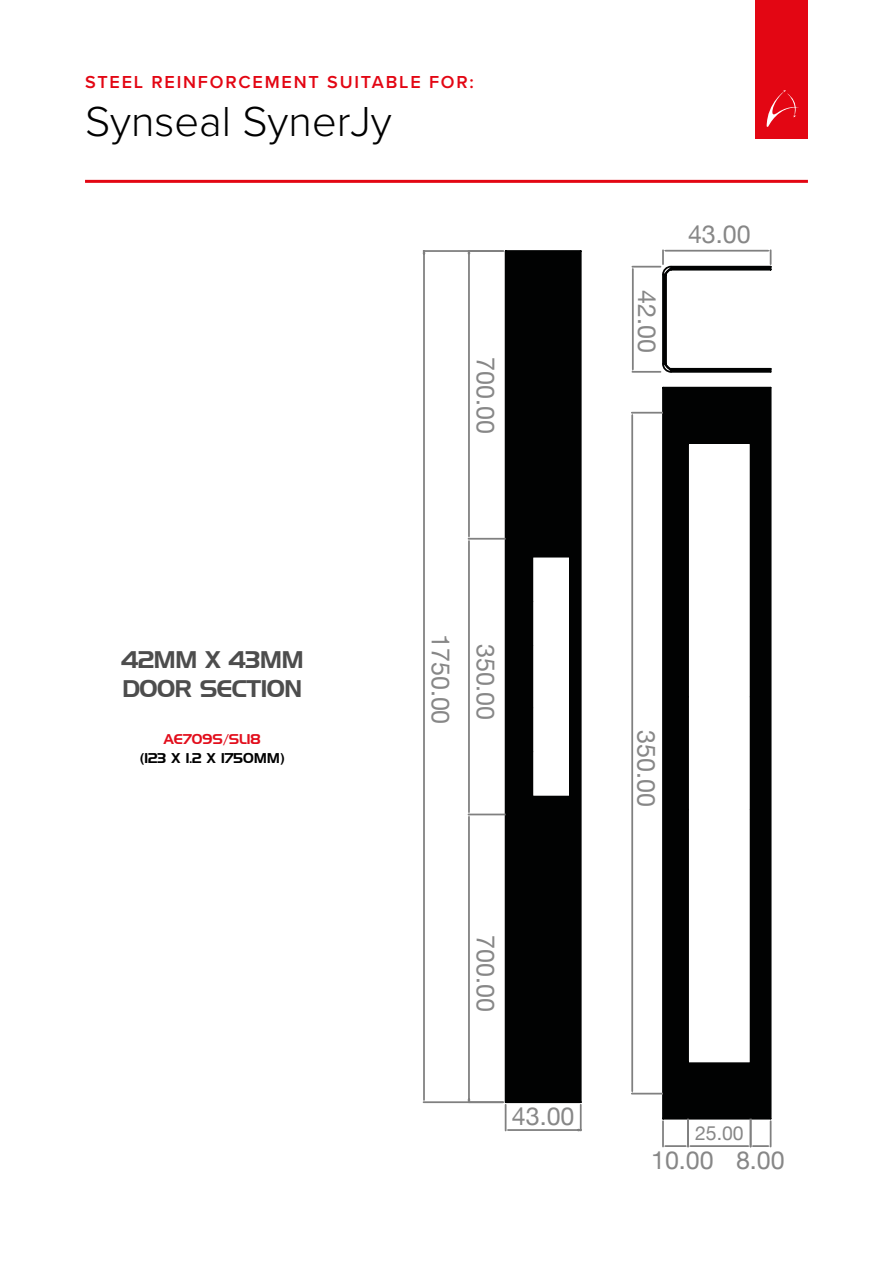
<style>
.page{position:relative;width:893px;height:1263px;background:#fff}
.page>*{position:absolute;margin:0;border:0;box-sizing:border-box;transform-origin:0 0}
.t1{font:300 43.5px "Proxima Nova";color:#000}
.t2{font:25.05px "Helvetica Neue";color:#878787}
.t3{font:23.4px/29px "Handel Gothic BT";letter-spacing:-.03em;color:#4d4d4d}
.t4{font:19.5px "Helvetica Neue";color:#878787}
.t5{font:600 18px "Proxima Nova";letter-spacing:.1em;color:#e30613}
.t6{font:13.8px "Handel Gothic BT";color:#000}
.t7{font:13.8px "Handel Gothic BT";color:#e20e1c}
</style>
<div class="page">
<div style="left:755px;top:0;width:53px;height:138px;background:#e30613"></div>
<svg style="left:767px;top:90px;width:32px;height:37px"></svg>
<hr style="left:85px;top:180px;width:723px;height:3px;background:#e30613">
<svg style="left:504px;top:249px;width:268px;height:871px"></svg>
<hr style="left:580px;top:1105px;width:2px;height:25px;background:#808080">
<hr style="left:508px;top:1129px;width:70px;height:2px;background:#808080">
<svg style="left:505px;top:1105px;width:3px;height:25px"></svg>
<hr style="left:424px;top:250px;width:79px;height:2px;background:#808080">
<hr style="left:424px;top:1101px;width:79px;height:2px;background:#808080">
<hr style="left:423px;top:254px;width:2px;height:846px;background:#808080">
<hr style="left:468px;top:814px;width:81px;height:1px;background:#808080">
<hr style="left:468px;top:817px;width:2px;height:283px;background:#808080">
<hr style="left:468px;top:538px;width:81px;height:2px;background:#808080">
<hr style="left:468px;top:541px;width:2px;height:271px;background:#808080">
<hr style="left:468px;top:254px;width:2px;height:282px;background:#808080">
<svg style="left:506px;top:251px;width:75px;height:851px;fill:#010202"></svg>
<hr style="left:632px;top:1093px;width:85px;height:1px;background:#808080">
<hr style="left:632px;top:412px;width:85px;height:2px;background:#808080">
<hr style="left:631px;top:415px;width:2px;height:676px;background:#808080">
<hr style="left:662px;top:1121px;width:2px;height:25px;background:#808080">
<hr style="left:665px;top:1145px;width:20px;height:2px;background:#808080">
<hr style="left:687px;top:1065px;width:2px;height:81px;background:#808080">
<hr style="left:690px;top:1145px;width:58px;height:2px;background:#808080">
<svg style="left:664px;top:265px;width:108px;height:855px"></svg>
<hr style="left:632px;top:371px;width:28px;height:2px;background:#808080">
<hr style="left:632px;top:266px;width:28px;height:2px;background:#808080">
<hr style="left:632px;top:269px;width:2px;height:100px;background:#808080">
<svg style="left:661px;top:250px;width:110px;height:124px"></svg>
<hr style="left:750px;top:1065px;width:1px;height:81px;background:#808080">
<svg style="left:748px;top:1121px;width:23px;height:26px"></svg>
<svg style="left:663px;top:388px;width:108px;height:731px;fill:#010202"></svg>
<p class="t5" style="left:85px;top:69px;width:390px">STEEL REINFORCEMENT SUITABLE FOR:</p>
<h1 class="t1" style="left:85px;top:89px;width:308px">Synseal SynerJy</h1>
<p class="t2" style="left:504px;top:357px;width:78px;rotate:90deg">700.00</p>
<p class="t2" style="left:665px;top:290px;width:64px;rotate:90deg">42.00</p>
<p class="t2" style="left:688px;top:216px;width:64px">43.00</p>
<p class="t3" style="left:121px;top:645px;width:185px">42MM X 43MM<br>DOOR SECTION</p>
<p class="t7" style="left:164px;top:730px;width:98px">AE709S/SL18</p>
<p class="t6" style="left:140px;top:750px;width:147px">(123 X 1.2 X 1750MM)</p>
<p class="t2" style="left:459px;top:634px;width:92px;rotate:90deg">1750.00</p>
<p class="t2" style="left:504px;top:644px;width:78px;rotate:90deg">350.00</p>
<p class="t2" style="left:504px;top:935px;width:78px;rotate:90deg">700.00</p>
<p class="t2" style="left:512px;top:1098px;width:64px">43.00</p>
<p class="t2" style="left:664px;top:730px;width:78px;rotate:90deg">350.00</p>
<p class="t4" style="left:695px;top:1119px;width:50px">25.00</p>
<p class="t2" style="left:651px;top:1142px;width:64px">10.00</p>
<p class="t2" style="left:736px;top:1142px;width:50px">8.00</p>
</div>
